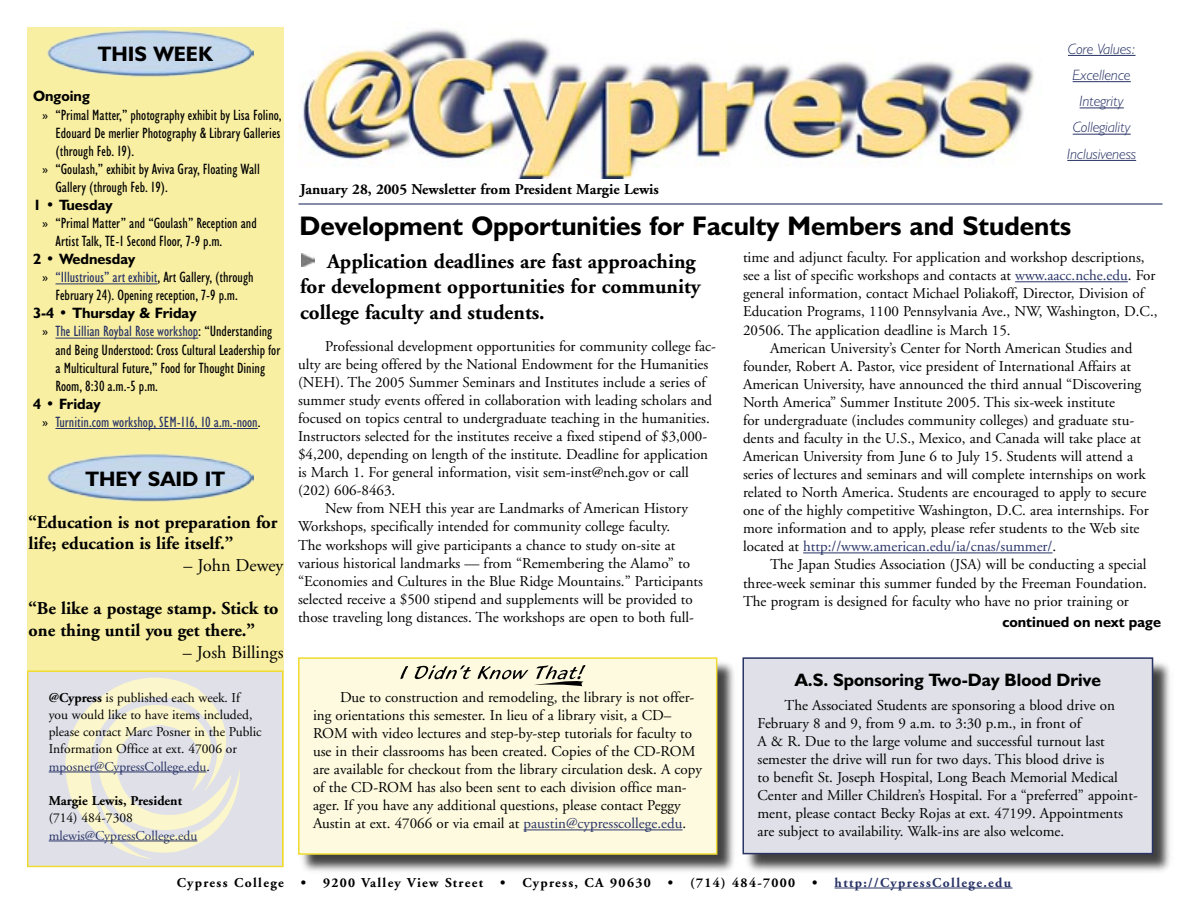
<style>
.page{position:relative;width:1188px;height:918px;background:#fff}
.page>*{position:absolute;margin:0;border:0;box-sizing:border-box;transform-origin:0 0}
.t1{font:700 27px "Humanist 521 BT";color:#000}
.Deck_headline{font:700 21px/25.3px "Adobe Garamond";color:#000}
.t2{font:700 21px "Humanist 521 BT";color:#000}
.t3{font:700 18px/21.8px "Adobe Garamond";color:#000}
.t4{font:700 18px "Humanist 521 BT";color:#000}
.t5{font:18px "Adobe Garamond";color:#000}
.Body_copy{font:15px/18px "Adobe Garamond";color:#000}
.Calendar{font:condensed 15px/18px "Humanist 521 BT";color:#000}
.Calendar__date_only{font:700 15px "Humanist 521 BT";color:#000}
.t6{font:italic 300 15px "Humanist 521 BT";color:#283366}
.t7{font:700 15px "Adobe Garamond";color:#000}
.Calendar-2{font:condensed 15px "Humanist 521 BT";color:#283366}
.t8{font:13.5px/17.2px "Adobe Garamond";color:#000}
.t9{font:700 13.5px "Adobe Garamond";letter-spacing:.1em;color:#000}
.t10{font:700 13.5px "Adobe Garamond";letter-spacing:.1em;color:#283366}
.t11{font:13.5px "Adobe Garamond";color:#283366}
.t12{font:700 13.5px "Adobe Garamond";color:#000}
.s1{color:#283366}
.s2{color:#000}
.s3{font-weight:700}
</style>
<div class="page">
<div style="left:27px;top:27px;width:257px;height:839px;background:#f8efa3"></div>
<hr style="left:298px;top:203px;width:865px;height:2px;background:#283366">
<img style="left:298px;top:28px;width:736px;height:150px">
<div style="left:28px;top:671px;width:255px;height:195px;background:#dfe0e8"></div>
<div style="left:27px;top:670px;width:257px;height:197px;border:2px solid #efdb32"></div>
<svg style="left:56px;top:671px;width:197px;height:188px"></svg>
<hr style="left:49px;top:772px;width:157px;height:1px;background:#283366">
<hr style="left:49px;top:841px;width:148px;height:1px;background:#283366">
<hr style="left:1068px;top:55px;width:68px;height:1px;background:#283366">
<hr style="left:1073px;top:81px;width:58px;height:1px;background:#283366">
<hr style="left:1080px;top:108px;width:44px;height:1px;background:#283366">
<hr style="left:1073px;top:134px;width:58px;height:1px;background:#283366">
<hr style="left:1067px;top:160px;width:69px;height:1px;background:#283366">
<hr style="left:835px;top:888px;width:178px;height:1px;background:#283366">
<hr style="left:1015px;top:281px;width:113px;height:1px;background:#283366">
<hr style="left:803px;top:553px;width:250px;height:1px;background:#283366">
<div style="left:299px;top:658px;width:439px;height:217px;background:#000;opacity:.75"></div>
<div style="left:299px;top:658px;width:418px;height:196px;background:#fdfae0"></div>
<hr style="left:524px;top:830px;width:159px;height:1px;background:#283366">
<div style="left:298px;top:657px;width:419px;height:198px;border:2px solid #efdb32"></div>
<svg style="left:302px;top:254px;width:13px;height:13px"></svg>
<svg style="left:400px;top:666px;width:8px;height:13px"></svg>
<svg style="left:415px;top:665px;width:56px;height:14px"></svg>
<svg style="left:478px;top:666px;width:50px;height:13px"></svg>
<svg style="left:534px;top:665px;width:52px;height:22px"></svg>
<img style="left:47px;top:454px;width:207px;height:48px">
<hr style="left:56px;top:283px;width:102px;height:1px;background:#283366">
<hr style="left:56px;top:338px;width:142px;height:1px;background:#283366">
<hr style="left:56px;top:428px;width:202px;height:1px;background:#283366">
<img style="left:47px;top:30px;width:207px;height:47px">
<div style="left:743px;top:658px;width:431px;height:216px;background:#000;opacity:.75"></div>
<div style="left:743px;top:658px;width:410px;height:196px;background:#dfe0e8"></div>
<div style="left:743px;top:657px;width:410px;height:197px;border:2px solid #283366"></div>
<p class="t2" style="left:98px;top:41px;width:116px">THIS WEEK</p>
<p class="Calendar__date_only" style="left:33px;top:87px;width:58px">Ongoing</p>
<p class="Calendar" style="left:56px;top:105px;width:228px;text-align:justify;text-indent:-14px">» “Primal Matter,” photography exhibit by Lisa Folino, Edouard De merlier Photography &amp; Library Galleries (through Feb. 19).</p>
<p class="Calendar" style="left:56px;top:160px;width:206px;text-indent:-14px">» “Goulash,” exhibit by Aviva Gray, Floating Wall<br>Gallery (through Feb. 19).</p>
<p class="Calendar__date_only" style="left:33px;top:195px;width:81px">1 • Tuesday</p>
<p class="Calendar" style="left:56px;top:214px;width:203px;text-indent:-14px">» “Primal Matter” and “Goulash” Reception and<br>Artist Talk, TE-1 Second Floor, 7-9 p.m.</p>
<p class="Calendar__date_only" style="left:33px;top:250px;width:104px">2 • Wednesday</p>
<p class="Calendar" style="left:42px;top:268px;width:213px;text-align:center">» <span class="s1">“Illustrious” art exhibit</span>, Art Gallery, (through<br>February 24). Opening reception, 7-9 p.m.</p>
<p class="Calendar__date_only" style="left:33px;top:304px;width:165px">3-4 • Thursday &amp; Friday</p>
<p class="Calendar" style="left:56px;top:322px;width:226px;text-indent:-14px">» <span class="s1">The Lillian Roybal Rose workshop</span>: “Understanding and Being Understood: Cross Cultural Leadership for a Multicultural Future,” Food for Thought Dining Room, 8:30 a.m.-5 p.m.</p>
<p class="Calendar__date_only" style="left:33px;top:394px;width:69px">4 • Friday</p>
<p class="Calendar-2" style="left:42px;top:413px;width:220px"><span class="s2">»</span> Turnitin.com workshop, SEM-116, 10 a.m.-noon<span class="s2">.</span></p>
<p class="t2" style="left:85px;top:466px;width:141px">THEY SAID IT</p>
<p class="t3" style="left:28px;top:511px;width:251px">“Education is not preparation for life; education is life itself.”</p>
<p class="t5" style="left:184px;top:556px;width:101px">– John Dewey</p>
<p class="t3" style="left:28px;top:598px;width:252px">“Be like a postage stamp. Stick to one thing until you get there.”</p>
<p class="t5" style="left:183px;top:642px;width:102px">– Josh Billings</p>
<p class="t8" style="left:49px;top:689px;width:214px"><span class="s3">@Cypress</span> is published each week. If you would like to have items included, please contact Marc Posner in the Public Information Office at ext. 47006 or <span class="s1">mposner@CypressCollege.edu</span>.</p>
<p class="t12" style="left:49px;top:793px;width:135px">Margie Lewis, President</p>
<p class="t8" style="left:49px;top:810px;width:86px">(714) 484-7308</p>
<p class="t11" style="left:49px;top:828px;width:150px">mlewis@CypressCollege.edu</p>
<p class="t6" style="left:1068px;top:40px;width:69px">Core Values:</p>
<p class="t6" style="left:1073px;top:66px;width:60px">Excellence</p>
<p class="t6" style="left:1080px;top:92px;width:46px">Integrity</p>
<p class="t6" style="left:1073px;top:118px;width:60px">Collegiality</p>
<p class="t6" style="left:1067px;top:145px;width:70px">Inclusiveness</p>
<p class="t7" style="left:300px;top:181px;width:360px">January 28, 2005 Newsletter from President Margie Lewis</p>
<p class="t1" style="left:300px;top:209px;width:773px">Development Opportunities for Faculty Members and Students</p>
<p class="Deck_headline" style="left:300px;top:249px;width:402px;text-indent:27px">Application deadlines are fast approaching for development opportunities for community college faculty and students.</p>
<p class="Body_copy" style="left:743px;top:249px;width:416px">time and adjunct faculty. For application and workshop descriptions, see a list of specific workshops and contacts at <span class="s1">www.aacc.nche.edu</span>. For general information, contact Michael Poliakoff, Director, Division of Education Programs, 1100 Pennsylvania Ave., NW, Washington, D.C., 20506. The application deadline is March 15.</p>
<p class="Body_copy" style="left:743px;top:339px;width:407px;text-indent:27px">American University’s Center for North American Studies and founder, Robert A. Pastor, vice president of International Affairs at American University, have announced the third annual “Discovering North America” Summer Institute 2005. This six-week institute<br>for undergraduate (includes community colleges) and graduate stu&shy;dents and faculty in the U.S., Mexico, and Canada will take place at American University from June 6 to July 15. Students will attend a series of lectures and seminars and will complete internships on work related to North America. Students are encouraged to apply to secure one of the highly competitive Washington, D.C. area internships. For more information and to apply, please refer students to the Web site located at <span class="s1">http://www.american.edu/ia/cnas/summer/</span>.</p>
<p class="Body_copy" style="left:743px;top:556px;width:405px;text-align:justify;text-indent:27px">The Japan Studies Association (JSA) will be conducting a special three-week seminar this summer funded by the Freeman Foundation.<br>The program is designed for faculty who have no prior training or</p>
<p class="Body_copy" style="left:298px;top:337px;width:419px;text-indent:27px">Professional development opportunities for community college fac&shy;ulty are being offered by the National Endowment for the Humanities (NEH). The 2005 Summer Seminars and Institutes include a series of summer study events offered in collaboration with leading scholars and focused on topics central to undergraduate teaching in the humanities.<br>Instructors selected for the institutes receive a fixed stipend of $3,000- $4,200, depending on length of the institute. Deadline for application is March 1. For general information, visit sem-inst@neh.gov or call (202) 606-8463.</p>
<p class="Body_copy" style="left:298px;top:500px;width:406px;text-indent:27px">New from NEH this year are Landmarks of American History Workshops, specifically intended for community college faculty.<br>The workshops will give participants a chance to study on-site at various historical landmarks — from “Remembering the Alamo” to “Economies and Cultures in the Blue Ridge Mountains.” Participants selected receive a $500 stipend and supplements will be provided to those traveling long distances. The workshops are open to both full-</p>
<p class="Calendar__date_only" style="left:1002px;top:612px;width:160px">continued on next page</p>
<p class="Body_copy" style="left:313px;top:689px;width:390px;text-indent:27px">Due to construction and remodeling, the library is not offer&shy;ing orientations this semester. In lieu of a library visit, a CD– ROM with video lectures and step-by-step tutorials for faculty to use in their classrooms has been created. Copies of the CD-ROM are available for checkout from the library circulation desk. A copy of the CD-ROM has also been sent to each division office man&shy;ager. If you have any additional questions, please contact Peggy Austin at ext. 47066 or via email at <span class="s1">paustin@cypresscollege.edu</span>.</p>
<p class="t4" style="left:795px;top:669px;width:308px">A.S. Sponsoring Two-Day Blood Drive</p>
<p class="Body_copy" style="left:758px;top:696px;width:382px;text-indent:27px">The Associated Students are sponsoring a blood drive on February 8 and 9, from 9 a.m. to 3:30 p.m., in front of<br>A &amp; R. Due to the large volume and successful turnout last semester the drive will run for two days. This blood drive is<br>to benefit St. Joseph Hospital, Long Beach Memorial Medical Center and Miller Children’s Hospital. For a “preferred” appoint&shy;ment, please contact Becky Rojas at ext. 47199. Appointments are subject to availability. Walk-ins are also welcome.</p>
<p class="t9" style="left:177px;top:875px;width:109px">Cypress College</p>
<p class="t9" style="left:301px;top:875px;width:184px">• 9200 Valley View Street</p>
<p class="t9" style="left:500px;top:875px;width:152px">• Cypress, CA 90630</p>
<p class="t9" style="left:668px;top:875px;width:129px">• (714) 484-7000</p>
<p class="t10" style="left:812px;top:875px;width:200px"><span class="s2">•</span> http://CypressCollege.edu</p>
</div>
